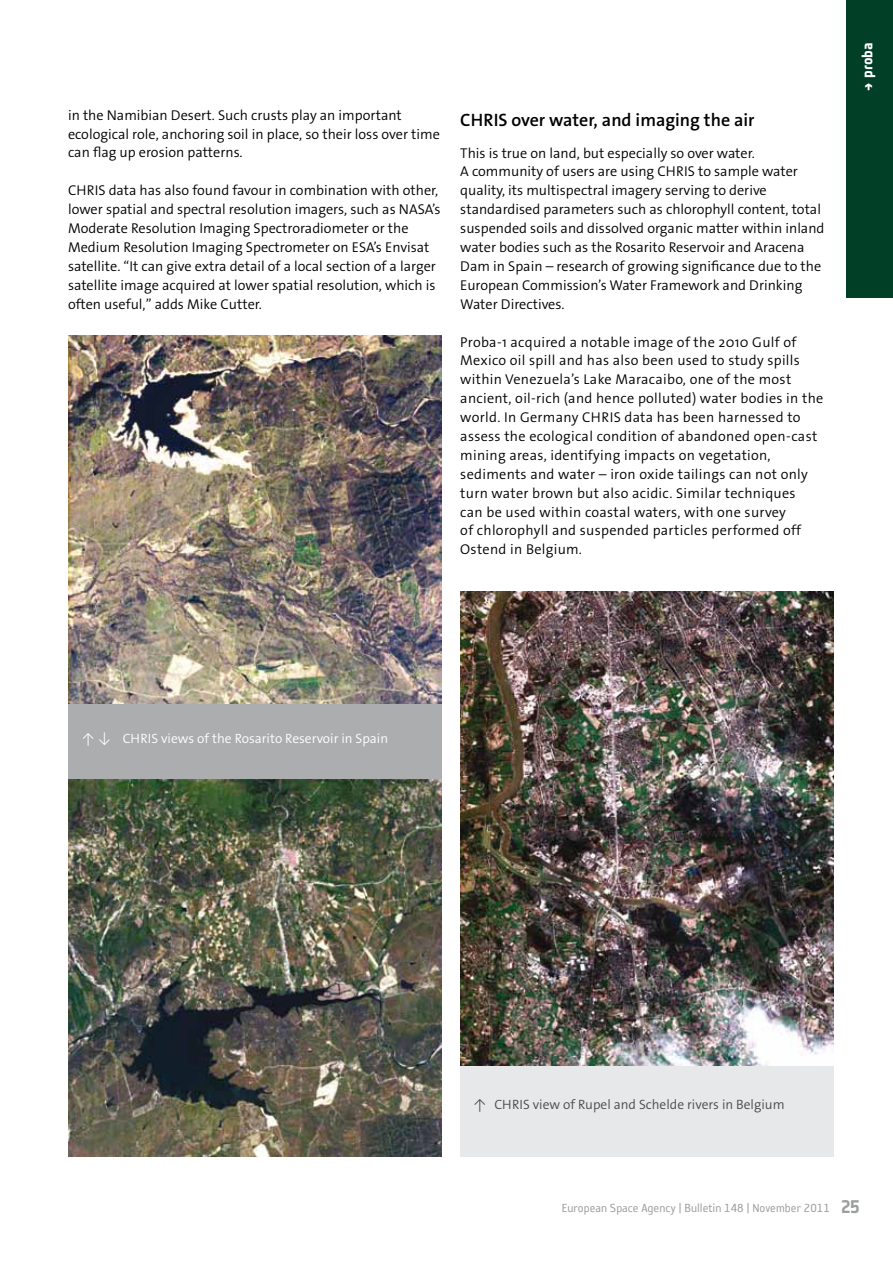
<style>
.page{position:relative;width:893px;height:1263px;background:#fff}
.page>*{position:absolute;margin:0;border:0;box-sizing:border-box;transform-origin:0 0}
.t1{font:600 18px "The Sans Os F";color:#000}
.t2{font:15px "Notes Style Bold Updated Tf";color:#fff}
.t3{font:300 14.25px/18.9px "The Sans Os F";color:#000}
.t4{font:300 14.25px/18.9px "The Sans Os F";letter-spacing:.02em;color:#000}
.t5{font:13.5px "Reykjavik One OT A Gauge";color:#9c9e9f}
.t6{font:300 13.5px "The Sans Os F";color:#4b4b4d}
.t7{font:300 13.5px "The Sans Os F";color:#fff}
.s1{font-family:"Notes Esa";font-weight:700}
.s2{font-family:"Notes Esa";font-weight:700;font-size:18px}
</style>
<div class="page">
<div style="left:846px;top:0;width:47px;height:298px;background:#014026"></div>
<img style="left:68px;top:336px;width:373px;height:368px">
<div style="left:68px;top:704px;width:373px;height:96px;background:#acadaf"></div>
<img style="left:68px;top:780px;width:373px;height:377px">
<img style="left:460px;top:591px;width:373px;height:475px">
<div style="left:460px;top:1066px;width:373px;height:91px;background:#e7e8e9"></div>
<p class="t3" style="left:68px;top:105px;width:373px">in the Namibian Desert. Such crusts play an important ecological role, anchoring soil in place, so their loss over time can flag up erosion patterns.</p>
<p class="t3" style="left:68px;top:181px;width:374px">CHRIS data has also found favour in combination with other, lower spatial and spectral resolution imagers, such as NASA’s Moderate Resolution Imaging Spectroradiometer or the Medium Resolution Imaging Spectrometer on ESA’s Envisat satellite. “It can give extra detail of a local section of a larger satellite image acquired at lower spatial resolution, which is often useful,” adds Mike Cutter.</p>
<p class="t1" style="left:460px;top:108px;width:296px">CHRIS over water, and imaging the air</p>
<p class="t3" style="left:460px;top:143px;width:366px">This is true on land, but especially so over water.<br>A community of users are using CHRIS to sample water quality, its multispectral imagery serving to derive standardised parameters such as chlorophyll content, total suspended soils and dissolved organic matter within inland water bodies such as the Rosarito Reservoir and Aracena Dam in Spain – research of growing significance due to the European Commission’s Water Framework and Drinking Water Directives.</p>
<p class="t4" style="left:460px;top:332px;width:365px">Proba-1 acquired a notable image of the 2010 Gulf of Mexico oil spill and has also been used to study spills within Venezuela’s Lake Maracaibo, one of the most ancient, oil-rich (and hence polluted) water bodies in the world. In Germany CHRIS data has been harnessed to assess the ecological condition of abandoned open-cast mining areas, identifying impacts on vegetation, sediments and water – iron oxide tailings can not only turn water brown but also acidic. Similar techniques<br>can be used within coastal waters, with one survey<br>of chlorophyll and suspended particles performed off Ostend in Belgium.</p>
<p class="t2" style="left:858px;top:91px;width:50px;rotate:-90deg"><span class="s1">→</span> proba</p>
<p class="t7" style="left:81px;top:730px;width:308px">↑ ↓ CHRIS views of the Rosarito Reservoir in Spain</p>
<p class="t6" style="left:473px;top:1096px;width:313px">↑ CHRIS view of Rupel and Schelde rivers in Belgium</p>
<p class="t5" style="left:562px;top:1201px;width:299px">European Space Agency | Bulletin 148 | November 2011 <span class="s2">25</span></p>
</div>
